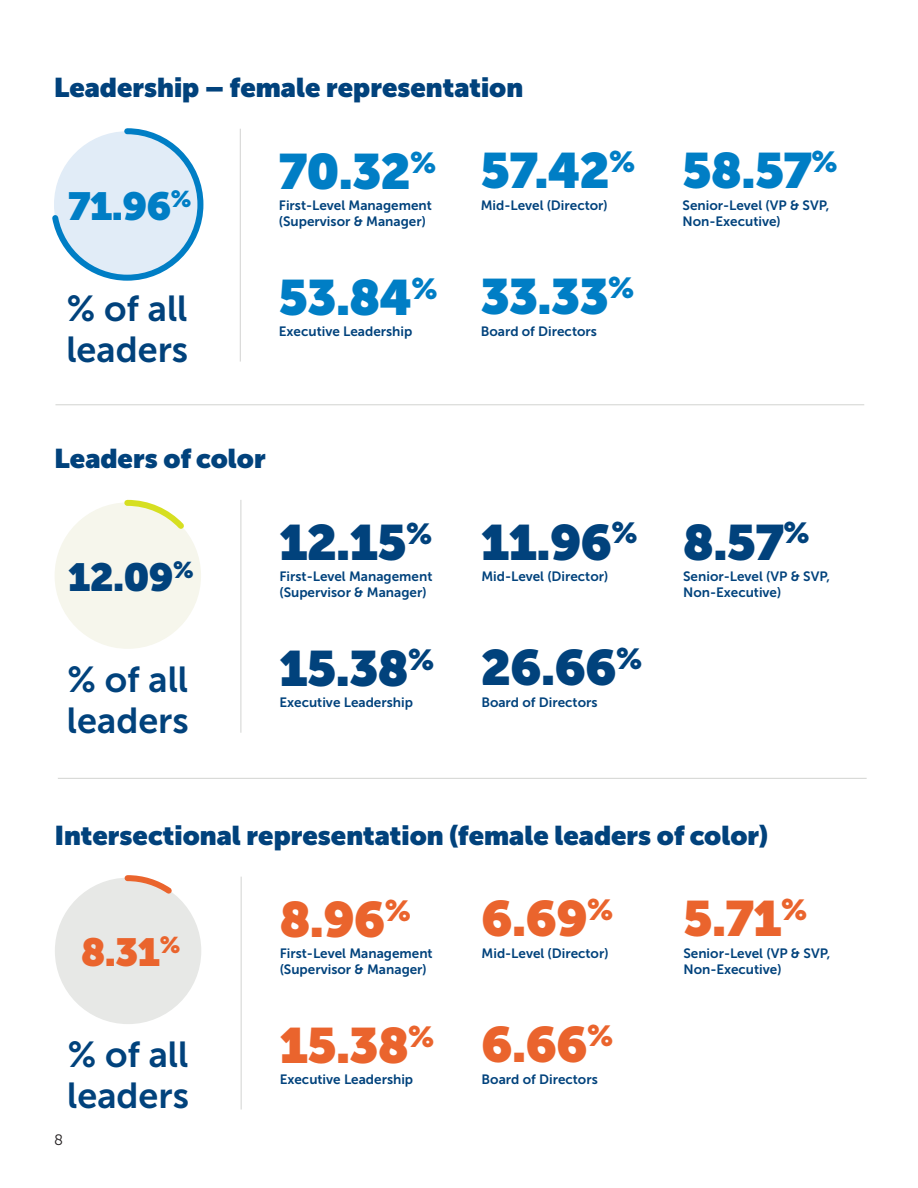
<style>
.page{position:relative;width:918px;height:1188px;background:#fff}
.page>*{position:absolute;margin:0;border:0;box-sizing:border-box;transform-origin:0 0}
.Stats_numbers_2{font:900 49.5px "Museo Sans Display";letter-spacing:-.01em;color:#007ec5}
.Stats_numbers_2-2{font:900 49.5px "Museo Sans Display";letter-spacing:-.01em;color:#01427c}
.Stats_numbers_2-3{font:900 49.5px "Museo Sans Display";letter-spacing:-.01em;color:#ea642d}
.Stats_Numbers{font:900 39px "Museo Sans Display";color:#007ec5}
.Stats_Numbers-2{font:900 39px "Museo Sans Display";color:#01427c}
.Stats_Numbers-3{font:900 39px "Museo Sans Display";color:#ea642d}
.Stats_description{font:36px/40.5px "Museo Sans 700";color:#01427c}
.Stats_subhead{font:900 27px "Museo Sans Display";color:#01427c}
.Body_Copy{font:15px "Museo Sans 300";color:#231f20}
.Stats_description-2{font:13.5px/16.2px "Museo Sans 700";color:#01427c}
</style>
<div class="page">
<div style="left:55px;top:502px;width:146px;height:147px;background:#f6f6ec;border-radius:50%"></div>
<div style="left:55px;top:878px;width:146px;height:146px;background:#e7e8e6;border-radius:50%"></div>
<svg style="left:121px;top:499px;width:63px;height:30px"></svg>
<svg style="left:124px;top:875px;width:52px;height:21px"></svg>
<hr style="left:240px;top:129px;width:1px;height:233px;background:#d2d3d1">
<hr style="left:241px;top:500px;width:1px;height:233px;background:#d2d3d1">
<hr style="left:241px;top:877px;width:1px;height:233px;background:#d2d3d1">
<hr style="left:55px;top:404px;width:809px;height:1px;background:#d2d3d1">
<hr style="left:58px;top:778px;width:809px;height:1px;background:#d2d3d1">
<svg style="left:52px;top:128px;width:152px;height:153px"></svg>
<h3 class="Stats_subhead" style="left:54px;top:72px;width:471px">Leadership – female representation</h3>
<p class="Stats_Numbers" style="left:68px;top:183px;width:125px">71.96<sup>%</sup></p>
<p class="Stats_description" style="left:66px;top:288px;width:123px">% of all leaders</p>
<p class="Stats_numbers_2" style="left:279px;top:143px;width:159px">70.32<sup>%</sup></p>
<p class="Stats_description-2" style="left:279px;top:197px;width:154px">First-Level Management (Supervisor &amp; Manager)</p>
<p class="Stats_numbers_2" style="left:279px;top:269px;width:160px">53.84<sup>%</sup></p>
<p class="Stats_description-2" style="left:279px;top:323px;width:135px">Executive Leadership</p>
<h3 class="Stats_subhead" style="left:55px;top:443px;width:213px">Leaders of color</h3>
<p class="Stats_Numbers-2" style="left:68px;top:554px;width:127px">12.09<sup>%</sup></p>
<p class="Stats_description" style="left:67px;top:660px;width:123px">% of all leaders</p>
<p class="Stats_numbers_2-2" style="left:279px;top:514px;width:154px">12.15<sup>%</sup></p>
<p class="Stats_description-2" style="left:279px;top:568px;width:154px">First-Level Management (Supervisor &amp; Manager)</p>
<p class="Stats_numbers_2-2" style="left:279px;top:640px;width:156px">15.38<sup>%</sup></p>
<p class="Stats_description-2" style="left:280px;top:694px;width:135px">Executive Leadership</p>
<p class="Stats_numbers_2" style="left:481px;top:142px;width:156px">57.42<sup>%</sup></p>
<p class="Stats_description-2" style="left:481px;top:197px;width:129px">Mid-Level (Director)</p>
<p class="Stats_numbers_2" style="left:481px;top:268px;width:155px">33.33<sup>%</sup></p>
<p class="Stats_description-2" style="left:481px;top:323px;width:118px">Board of Directors</p>
<p class="Stats_numbers_2-2" style="left:481px;top:513px;width:158px">11.96<sup>%</sup></p>
<p class="Stats_description-2" style="left:481px;top:568px;width:129px">Mid-Level (Director)</p>
<p class="Stats_numbers_2-2" style="left:481px;top:639px;width:162px">26.66<sup>%</sup></p>
<p class="Stats_description-2" style="left:481px;top:694px;width:118px">Board of Directors</p>
<p class="Stats_numbers_2" style="left:683px;top:142px;width:157px">58.57<sup>%</sup></p>
<p class="Stats_description-2" style="left:683px;top:197px;width:148px">Senior-Level (VP &amp; SVP,<br>Non-Executive)</p>
<p class="Stats_numbers_2-2" style="left:683px;top:513px;width:128px">8.57<sup>%</sup></p>
<p class="Stats_description-2" style="left:683px;top:568px;width:148px">Senior-Level (VP &amp; SVP,<br>Non-Executive)</p>
<h3 class="Stats_subhead" style="left:55px;top:820px;width:714px">Intersectional representation (female leaders of color)</h3>
<p class="Stats_Numbers-3" style="left:81px;top:930px;width:101px">8.31<sup>%</sup></p>
<p class="Stats_description" style="left:67px;top:1035px;width:123px">% of all leaders</p>
<p class="Body_Copy" style="left:54px;top:1132px;width:11px">8</p>
<p class="Stats_numbers_2-3" style="left:280px;top:891px;width:133px">8.96<sup>%</sup></p>
<p class="Stats_numbers_2-3" style="left:482px;top:890px;width:133px">6.69<sup>%</sup></p>
<p class="Stats_numbers_2-3" style="left:683px;top:890px;width:125px">5.71<sup>%</sup></p>
<p class="Stats_description-2" style="left:280px;top:945px;width:154px">First-Level Management (Supervisor &amp; Manager)</p>
<p class="Stats_description-2" style="left:482px;top:945px;width:129px">Mid-Level (Director)</p>
<p class="Stats_description-2" style="left:683px;top:945px;width:148px">Senior-Level (VP &amp; SVP,<br>Non-Executive)</p>
<p class="Stats_numbers_2-3" style="left:280px;top:1017px;width:156px">15.38<sup>%</sup></p>
<p class="Stats_numbers_2-3" style="left:482px;top:1016px;width:133px">6.66<sup>%</sup></p>
<p class="Stats_description-2" style="left:280px;top:1071px;width:135px">Executive Leadership</p>
<p class="Stats_description-2" style="left:482px;top:1071px;width:118px">Board of Directors</p>
</div>
